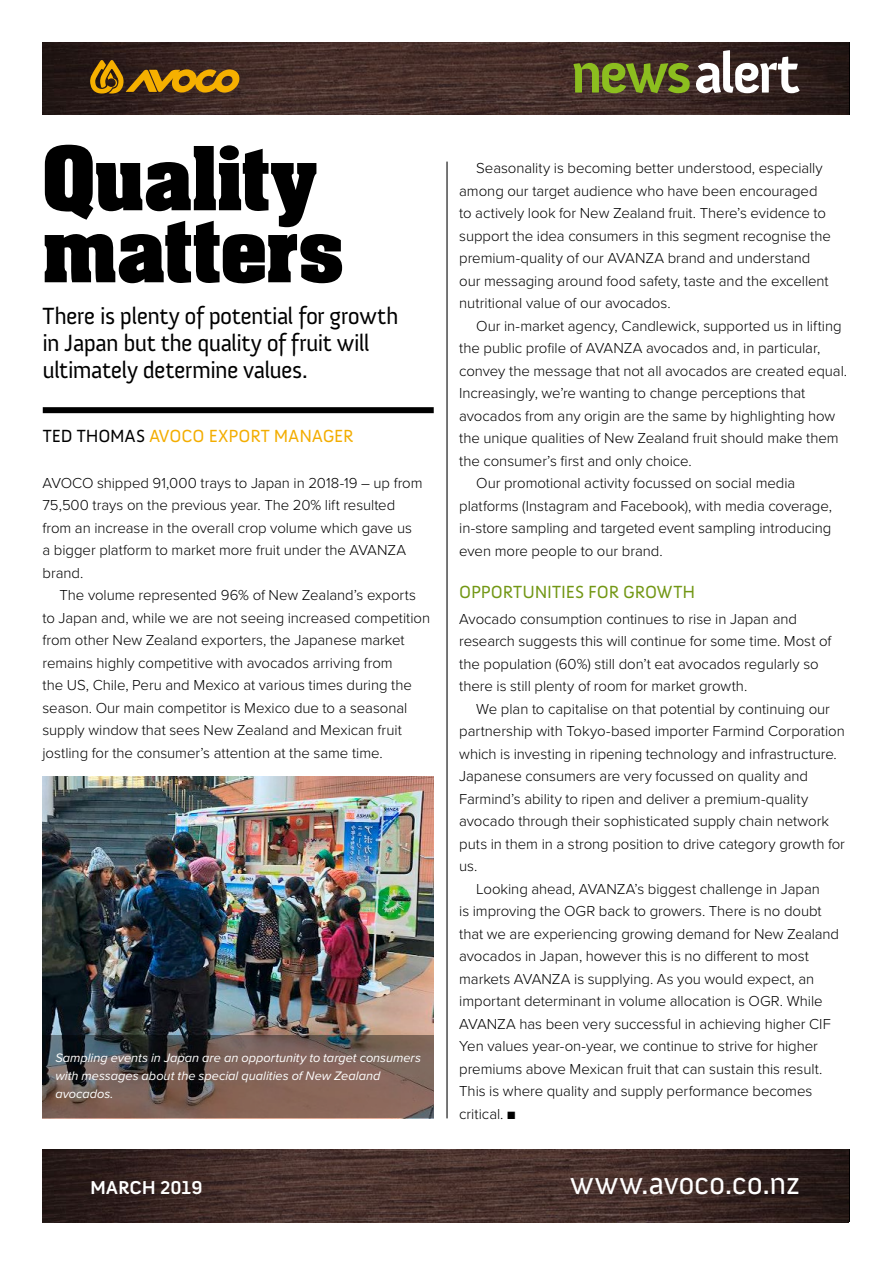
<style>
.page{position:relative;width:893px;height:1263px;background:#fff}
.page>*{position:absolute;margin:0;border:0;box-sizing:border-box;transform-origin:0 0}
.t1{font:700 75px/72px "Aachen";letter-spacing:-.005em;color:#000}
.t2{font:700 57.6px "Anivers";letter-spacing:-.05em;color:#fff}
.t3{font:32.25px "Anivers";letter-spacing:-.01em;color:#fff}
.t4{font:24px/27px "Anivers";letter-spacing:-.025em;color:#000}
.t5{font:700 19.05px "Anivers";color:#fff}
.t6{font:18px "Anivers";color:#f3ad00}
.t7{font:18px "Anivers";letter-spacing:-.005em;color:#729714}
.t8{font:300 15px/22.5px "Proxima Nova";letter-spacing:-.005em;color:#000}
.t9{font:italic 12.75px/18px "Proxima Nova";color:#fff}
.s1{color:#000}
.s2{color:#8cbe1f}
.s3{font-size:12.75px}
</style>
<div class="page">
<img style="left:43px;top:43px;width:805px;height:72px">
<svg style="left:90px;top:60px;width:149px;height:34px;background:#865d11"></svg>
<img style="left:43px;top:1149px;width:805px;height:73px">
<img style="left:43px;top:776px;width:391px;height:259px">
<hr style="left:446px;top:162px;width:2px;height:956px;background:#000">
<div style="left:43px;top:407px;width:391px;height:6px;background:#000"></div>
<svg style="left:43px;top:1035px;width:391px;height:83px;background:#6c5850"></svg>
<h1 class="t1" style="left:43px;top:141px;width:303px">Quality matters</h1>
<h3 class="t4" style="left:43px;top:303px;width:358px">There is plenty of potential for growth in Japan but the quality of fruit will ultimately determine values.</h3>
<p class="t6" style="left:43px;top:426px;width:312px"><span class="s1">TED THOMAS</span> AVOCO EXPORT MANAGER</p>
<p class="t8" style="left:43px;top:471px;width:381px">AVOCO shipped 91,000 trays to Japan in 2018-19 – up from 75,500 trays on the previous year. The 20% lift resulted from an increase in the overall crop volume which gave us a bigger platform to market more fruit under the AVANZA brand.</p>
<p class="t8" style="left:43px;top:583px;width:389px;text-indent:17px">The volume represented 96% of New Zealand’s exports to Japan and, while we are not seeing increased competition from other New Zealand exporters, the Japanese market remains highly competitive with avocados arriving from<br>the US, Chile, Peru and Mexico at various times during the season. Our main competitor is Mexico due to a seasonal supply window that sees New Zealand and Mexican fruit jostling for the consumer’s attention at the same time.</p>
<p class="t9" style="left:55px;top:1048px;width:367px">Sampling events in Japan are an opportunity to target consumers with messages about the special qualities of New Zealand avocados.</p>
<h2 class="t2" style="left:571px;top:42px;width:231px"><span class="s2">news</span>alert</h2>
<p class="t8" style="left:459px;top:156px;width:373px;text-indent:17px">Seasonality is becoming better understood, especially among our target audience who have been encouraged to actively look for New Zealand fruit. There’s evidence to support the idea consumers in this segment recognise the premium-quality of our AVANZA brand and understand our messaging around food safety, taste and the excellent nutritional value of our avocados.</p>
<p class="t8" style="left:476px;top:314px;width:367px">Our in-market agency, Candlewick, supported us in lifting</p>
<p class="t8" style="left:459px;top:336px;width:362px">the public profile of AVANZA avocados and, in particular,</p>
<p class="t8" style="left:459px;top:359px;width:389px">convey the message that not all avocados are created equal.</p>
<p class="t8" style="left:459px;top:381px;width:348px">Increasingly, we’re wanting to change perceptions that</p>
<p class="t8" style="left:459px;top:404px;width:378px">avocados from any origin are the same by highlighting how</p>
<p class="t8" style="left:459px;top:426px;width:381px">the unique qualities of New Zealand fruit should make them</p>
<p class="t8" style="left:459px;top:449px;width:234px">the consumer’s first and only choice.</p>
<p class="t8" style="left:476px;top:471px;width:321px">Our promotional activity focussed on social media</p>
<p class="t8" style="left:459px;top:494px;width:374px">platforms (Instagram and Facebook), with media coverage,</p>
<p class="t8" style="left:459px;top:516px;width:374px">in-store sampling and targeted event sampling introducing</p>
<p class="t8" style="left:459px;top:539px;width:205px">even more people to our brand.</p>
<p class="t7" style="left:459px;top:582px;width:238px">OPPORTUNITIES FOR GROWTH</p>
<p class="t8" style="left:459px;top:606px;width:374px">Avocado consumption continues to rise in Japan and research suggests this will continue for some time. Most of the population (60%) still don’t eat avocados regularly so there is still plenty of room for market growth.</p>
<p class="t8" style="left:476px;top:696px;width:355px">We plan to capitalise on that potential by continuing our</p>
<p class="t8" style="left:459px;top:719px;width:387px">partnership with Tokyo-based importer Farmind Corporation</p>
<p class="t8" style="left:459px;top:741px;width:379px">which is investing in ripening technology and infrastructure.</p>
<p class="t8" style="left:459px;top:764px;width:350px">Japanese consumers are very focussed on quality and</p>
<p class="t8" style="left:459px;top:786px;width:351px">Farmind’s ability to ripen and deliver a premium-quality</p>
<p class="t8" style="left:459px;top:809px;width:371px">avocado through their sophisticated supply chain network</p>
<p class="t8" style="left:459px;top:831px;width:387px">puts in them in a strong position to drive category growth for</p>
<p class="t8" style="left:459px;top:854px;width:20px">us.</p>
<p class="t8" style="left:476px;top:876px;width:345px">Looking ahead, AVANZA’s biggest challenge in Japan</p>
<p class="t8" style="left:459px;top:899px;width:364px">is improving the OGR back to growers. There is no doubt</p>
<p class="t8" style="left:459px;top:921px;width:381px">that we are experiencing growing demand for New Zealand</p>
<p class="t8" style="left:459px;top:944px;width:351px">avocados in Japan, however this is no different to most</p>
<p class="t8" style="left:459px;top:966px;width:357px">markets AVANZA is supplying. As you would expect, an</p>
<p class="t8" style="left:459px;top:989px;width:365px">important determinant in volume allocation is OGR. While</p>
<p class="t8" style="left:459px;top:1011px;width:373px">AVANZA has been very successful in achieving higher CIF</p>
<p class="t8" style="left:459px;top:1034px;width:360px">Yen values year-on-year, we continue to strive for higher</p>
<p class="t8" style="left:459px;top:1056px;width:365px">premiums above Mexican fruit that can sustain this result.</p>
<p class="t8" style="left:459px;top:1079px;width:355px">This is where quality and supply performance becomes</p>
<p class="t8" style="left:459px;top:1101px;width:58px">critical. <span class="s3">■</span></p>
<p class="t5" style="left:90px;top:1177px;width:114px">MARCH 2019</p>
<h3 class="t3" style="left:570px;top:1165px;width:231px">www.avoco.co.nz</h3>
</div>
